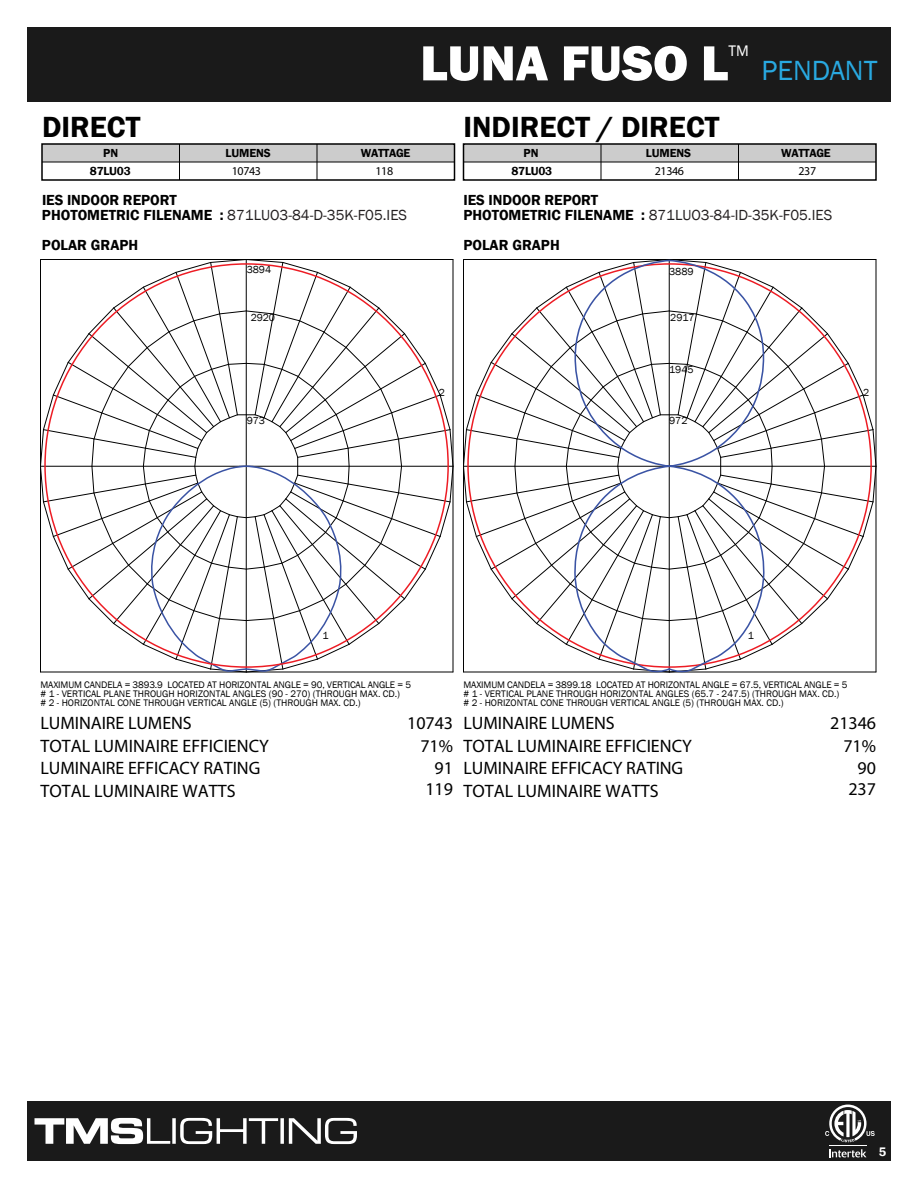
<style>
.page{position:relative;width:918px;height:1188px;background:#fff}
.page>*{position:absolute;margin:0;border:0;box-sizing:border-box;transform-origin:0 0}
.t1{font:800 51px "Franklin Gothic";color:#fff}
.t2{font:600 30px "Franklin Gothic";color:#010101}
.t3{font:28.5px "Franklin Gothic";color:#29a9e1}
.t4{font:18px/22px "Myriad Pro";letter-spacing:-.005em;color:#010101;text-align:right}
.t5{font:15.75px "Franklin Gothic";color:#fff}
.t6{font:600 15px/15px "Franklin Gothic";letter-spacing:-.005em;color:#010101}
.t7{font:15px "Franklin Gothic";color:#231f20}
.t8{font:600 12.75px "Franklin Gothic";color:#fff}
.t9{font:600 12px "Franklin Gothic";letter-spacing:-.02em;color:#010101}
.t10{font:12px "Myriad Pro";letter-spacing:-.03em;color:#010101}
.t11{font:10.5px "Franklin Gothic";letter-spacing:-.005em;color:#010101}
.t12{font:9.75px/9px "Franklin Gothic";color:#010101}
.s1{font-weight:400;color:#231f20}
.s2{font-weight:600;color:#010101}
</style>
<div class="page">
<div style="left:42px;top:144px;width:138px;height:18px;background:#ccc"></div>
<div style="left:464px;top:144px;width:137px;height:18px;background:#ccc"></div>
<div style="left:739px;top:144px;width:137px;height:18px;background:#ccc"></div>
<div style="left:601px;top:144px;width:138px;height:18px;background:#ccc"></div>
<div style="left:463px;top:143px;width:414px;height:38px;border:2px solid #010101"></div>
<hr style="left:464px;top:162px;width:412px;height:1px;background:#010101">
<hr style="left:601px;top:144px;width:1px;height:36px;background:#010101">
<hr style="left:738px;top:144px;width:1px;height:36px;background:#010101">
<svg style="left:463px;top:259px;width:414px;height:414px"></svg>
<svg style="left:560px;top:259px;width:107px;height:414px"></svg>
<svg style="left:667px;top:259px;width:112px;height:414px"></svg>
<div style="left:317px;top:144px;width:137px;height:18px;background:#ccc"></div>
<div style="left:180px;top:144px;width:137px;height:18px;background:#ccc"></div>
<div style="left:41px;top:143px;width:414px;height:38px;border:2px solid #010101"></div>
<hr style="left:42px;top:162px;width:412px;height:1px;background:#010101">
<hr style="left:179px;top:144px;width:1px;height:36px;background:#010101">
<hr style="left:317px;top:144px;width:1px;height:36px;background:#010101">
<svg style="left:40px;top:259px;width:414px;height:414px"></svg>
<div style="left:27px;top:27px;width:864px;height:75px;background:#1a1a1a"></div>
<div style="left:27px;top:1101px;width:864px;height:60px;background:#1a1a1a"></div>
<svg style="left:829px;top:1149px;width:37px;height:8px"></svg>
<hr style="left:829px;top:1145px;width:38px;height:1px;background:#fff">
<svg style="left:825px;top:1105px;width:50px;height:37px"></svg>
<svg style="left:34px;top:1118px;width:323px;height:26px"></svg>
<h2 class="t2" style="left:42px;top:109px;width:100px">DIRECT</h2>
<h1 class="t1" style="left:420px;top:30px;width:310px">LUNA FUSO L</h1>
<h3 class="t5" style="left:728px;top:41px;width:22px">TM</h3>
<h2 class="t2" style="left:464px;top:109px;width:257px">INDIRECT / DIRECT</h2>
<h3 class="t3" style="left:762px;top:53px;width:117px">PENDANT</h3>
<p class="t9" style="left:225px;top:146px;width:47px">LUMENS</p>
<p class="t9" style="left:361px;top:146px;width:51px">WATTAGE</p>
<p class="t9" style="left:524px;top:146px;width:16px">PN</p>
<p class="t9" style="left:646px;top:146px;width:47px">LUMENS</p>
<p class="t9" style="left:781px;top:146px;width:51px">WATTAGE</p>
<p class="t10" style="left:232px;top:164px;width:31px">10743</p>
<p class="t10" style="left:375px;top:164px;width:20px">118</p>
<p class="t10" style="left:655px;top:164px;width:31px">21346</p>
<p class="t10" style="left:798px;top:164px;width:20px">237</p>
<p class="t9" style="left:103px;top:146px;width:16px">PN</p>
<p class="t9" style="left:90px;top:164px;width:42px">87LU03</p>
<p class="t9" style="left:511px;top:164px;width:42px">87LU03</p>
<h3 class="t6" style="left:464px;top:193px;width:136px">IES INDOOR REPORT</h3>
<h3 class="t6" style="left:463px;top:238px;width:98px">POLAR GRAPH</h3>
<h3 class="t6" style="left:42px;top:193px;width:367px">IES INDOOR REPORT<br>PHOTOMETRIC FILENAME : <span class="s1">871LUO3-84-D-35K-F05.IES</span></h3>
<h3 class="t7" style="left:463px;top:206px;width:370px"><span class="s2">PHOTOMETRIC FILENAME :</span> 871LUO3-84-ID-35K-F05.IES</h3>
<h3 class="t6" style="left:42px;top:238px;width:98px">POLAR GRAPH</h3>
<p class="t11" style="left:247px;top:263px;width:26px">3894</p>
<p class="t11" style="left:669px;top:265px;width:26px">3889</p>
<p class="t11" style="left:251px;top:311px;width:26px">2920</p>
<p class="t11" style="left:670px;top:311px;width:26px">2917</p>
<p class="t11" style="left:669px;top:363px;width:26px">1945</p>
<p class="t11" style="left:247px;top:414px;width:20px">973</p>
<p class="t11" style="left:439px;top:386px;width:8px">2</p>
<p class="t11" style="left:863px;top:386px;width:8px">2</p>
<p class="t11" style="left:669px;top:414px;width:20px">972</p>
<p class="t11" style="left:322px;top:629px;width:8px">1</p>
<p class="t11" style="left:748px;top:629px;width:8px">1</p>
<p class="t12" style="left:40px;top:680px;width:372px">MAXIMUM CANDELA = 3893.9 LOCATED AT HORIZONTAL ANGLE = 90, VERTICAL ANGLE = 5 # 1 - VERTICAL PLANE THROUGH HORIZONTAL ANGLES (90 - 270) (THROUGH MAX. CD.)<br># 2 - HORIZONTAL CONE THROUGH VERTICAL ANGLE (5) (THROUGH MAX. CD.)</p>
<h3 class="t4" style="left:40px;top:712px;width:153px">LUMINAIRE LUMENS</h3>
<h3 class="t4" style="left:407px;top:712px;width:47px">10743<br>71%<br>91<br>119</h3>
<h3 class="t4" style="left:40px;top:734px;width:230px;line-height:22.5px;text-align:left">TOTAL LUMINAIRE EFFICIENCY<br>LUMINAIRE EFFICACY RATING<br>TOTAL LUMINAIRE WATTS</h3>
<p class="t12" style="left:464px;top:680px;width:386px">MAXIMUM CANDELA = 3899.18 LOCATED AT HORIZONTAL ANGLE = 67.5, VERTICAL ANGLE = 5 # 1 - VERTICAL PLANE THROUGH HORIZONTAL ANGLES (65.7 - 247.5) (THROUGH MAX. CD.) # 2 - HORIZONTAL CONE THROUGH VERTICAL ANGLE (5) (THROUGH MAX. CD.)</p>
<h3 class="t4" style="left:464px;top:712px;width:153px">LUMINAIRE LUMENS</h3>
<h3 class="t4" style="left:830px;top:712px;width:47px">21346<br>71%<br>90<br>237</h3>
<h3 class="t4" style="left:464px;top:734px;width:230px;line-height:22.5px;text-align:left">TOTAL LUMINAIRE EFFICIENCY<br>LUMINAIRE EFFICACY RATING<br>TOTAL LUMINAIRE WATTS</h3>
<h3 class="t8" style="left:879px;top:1144px;width:9px">5</h3>
</div>
